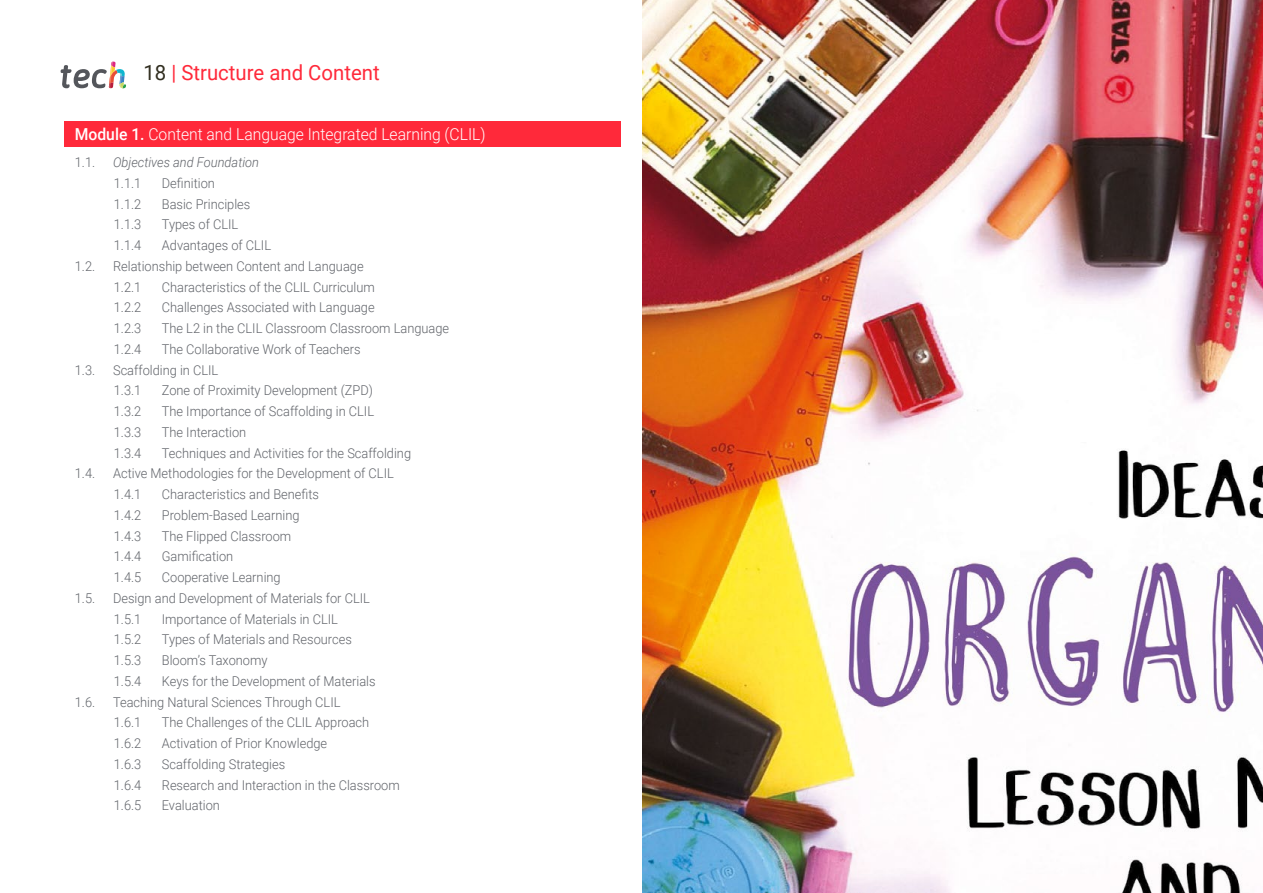
<style>
.page{position:relative;width:1263px;height:893px;background:#fff}
.page>*{position:absolute;margin:0;border:0;box-sizing:border-box;transform-origin:0 0}
.t1{font:21px "Roboto";color:#ff293a}
.t2{font:300 16.5px "Roboto";color:#fff;scale:.95 1}
.t3{font:300 13.5px/20.7px "Roboto";color:#61646a;scale:.95 1}
.t4{font:italic 300 13.5px "Roboto";color:#61646a;scale:.95 1}
.s1{color:#312e20}
.s2{font-weight:500}
</style>
<div class="page">
<div style="left:64px;top:121px;width:557px;height:25px;background:#ff293a"></div>
<img style="left:642px;top:0;width:621px;height:893px">
<svg style="left:61px;top:62px;width:65px;height:27px"></svg>
<h1 class="t1" style="left:144px;top:57px;width:238px"><span class="s1">18</span> | Structure and Content</h1>
<p class="t2" style="left:75px;top:123px;width:434px"><span class="s2">Module 1.</span> Content and Language Integrated Learning (CLIL)</p>
<p class="t3" style="left:75px;top:151px;width:23px">1.1.</p>
<p class="t4" style="left:113px;top:153px;width:155px">Objectives and Foundation</p>
<p class="t3" style="left:114px;top:172px;width:30px">1.1.1</p>
<p class="t3" style="left:162px;top:172px;width:57px">Definition</p>
<p class="t3" style="left:114px;top:193px;width:30px">1.1.2</p>
<p class="t3" style="left:162px;top:193px;width:95px">Basic Principles</p>
<p class="t3" style="left:114px;top:214px;width:30px">1.1.3</p>
<p class="t3" style="left:162px;top:214px;width:82px">Types of CLIL</p>
<p class="t3" style="left:114px;top:234px;width:30px">1.1.4</p>
<p class="t3" style="left:162px;top:234px;width:117px">Advantages of CLIL</p>
<p class="t3" style="left:75px;top:255px;width:23px">1.2.</p>
<p class="t3" style="left:113px;top:255px;width:265px">Relationship between Content and Language<br>1.2.1</p>
<p class="t3" style="left:162px;top:276px;width:226px">Characteristics of the CLIL Curriculum</p>
<p class="t3" style="left:114px;top:297px;width:30px">1.2.2</p>
<p class="t3" style="left:162px;top:297px;width:225px">Challenges Associated with Language</p>
<p class="t3" style="left:114px;top:317px;width:30px">1.2.3</p>
<p class="t3" style="left:162px;top:317px;width:304px">The L2 in the CLIL Classroom Classroom Language</p>
<p class="t3" style="left:114px;top:338px;width:30px">1.2.4</p>
<p class="t3" style="left:162px;top:338px;width:211px">The Collaborative Work of Teachers</p>
<p class="t3" style="left:75px;top:359px;width:23px">1.3.</p>
<p class="t3" style="left:113px;top:359px;width:112px">Scaffolding in CLIL<br>1.3.1</p>
<p class="t3" style="left:162px;top:380px;width:224px">Zone of Proximity Development (ZPD)</p>
<p class="t3" style="left:114px;top:400px;width:30px">1.3.2</p>
<p class="t3" style="left:162px;top:400px;width:225px">The Importance of Scaffolding in CLIL</p>
<p class="t3" style="left:114px;top:421px;width:30px">1.3.3</p>
<p class="t3" style="left:162px;top:421px;width:90px">The Interaction</p>
<p class="t3" style="left:114px;top:442px;width:30px">1.3.4</p>
<p class="t3" style="left:162px;top:442px;width:264px">Techniques and Activities for the Scaffolding</p>
<p class="t3" style="left:75px;top:463px;width:23px">1.4.</p>
<p class="t3" style="left:113px;top:463px;width:297px">Active Methodologies for the Development of CLIL<br>1.4.1</p>
<p class="t3" style="left:162px;top:483px;width:167px">Characteristics and Benefits</p>
<p class="t3" style="left:114px;top:504px;width:30px">1.4.2</p>
<p class="t3" style="left:162px;top:504px;width:146px">Problem-Based Learning</p>
<p class="t3" style="left:114px;top:525px;width:30px">1.4.3</p>
<p class="t3" style="left:162px;top:525px;width:138px">The Flipped Classroom</p>
<p class="t3" style="left:114px;top:546px;width:30px">1.4.4</p>
<p class="t3" style="left:162px;top:546px;width:77px">Gamification</p>
<p class="t3" style="left:114px;top:566px;width:30px">1.4.5</p>
<p class="t3" style="left:162px;top:566px;width:127px">Cooperative Learning</p>
<p class="t3" style="left:75px;top:587px;width:23px">1.5.</p>
<p class="t3" style="left:113px;top:587px;width:272px">Design and Development of Materials for CLIL<br>1.5.1</p>
<p class="t3" style="left:162px;top:608px;width:187px">Importance of Materials in CLIL</p>
<p class="t3" style="left:114px;top:629px;width:30px">1.5.2</p>
<p class="t3" style="left:162px;top:629px;width:201px">Types of Materials and Resources</p>
<p class="t3" style="left:114px;top:649px;width:30px">1.5.3</p>
<p class="t3" style="left:162px;top:649px;width:113px">Bloom’s Taxonomy</p>
<p class="t3" style="left:114px;top:670px;width:30px">1.5.4</p>
<p class="t3" style="left:162px;top:670px;width:226px">Keys for the Development of Materials</p>
<p class="t3" style="left:75px;top:691px;width:23px">1.6.</p>
<p class="t3" style="left:113px;top:691px;width:241px">Teaching Natural Sciences Through CLIL<br>1.6.1</p>
<p class="t3" style="left:162px;top:712px;width:220px">The Challenges of the CLIL Approach</p>
<p class="t3" style="left:114px;top:732px;width:30px">1.6.2</p>
<p class="t3" style="left:162px;top:732px;width:176px">Activation of Prior Knowledge</p>
<p class="t3" style="left:114px;top:753px;width:30px">1.6.3</p>
<p class="t3" style="left:162px;top:753px;width:131px">Scaffolding Strategies</p>
<p class="t3" style="left:114px;top:774px;width:30px">1.6.4</p>
<p class="t3" style="left:162px;top:774px;width:252px">Research and Interaction in the Classroom</p>
<p class="t3" style="left:114px;top:795px;width:30px">1.6.5</p>
<p class="t3" style="left:162px;top:795px;width:63px">Evaluation</p>
</div>
